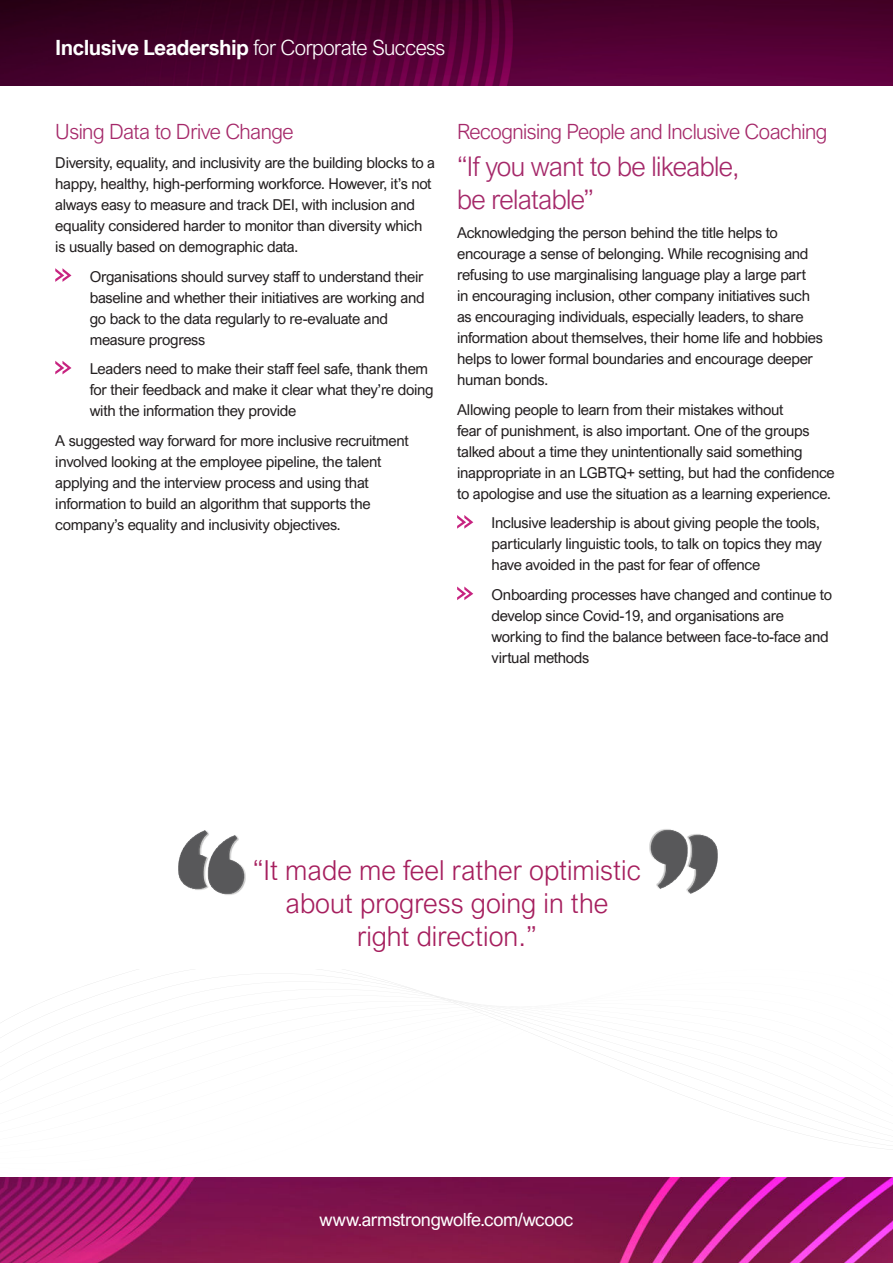
<style>
.page{position:relative;width:893px;height:1263px;background:#fff}
.page>*{position:absolute;margin:0;border:0;box-sizing:border-box;transform-origin:0 0}
.t1{font:300 27.6px/33.2px "Arial Nova";color:#a61f5e;text-align:center}
.t2{font:300 27px/33px "Arial Nova";letter-spacing:-.025em;color:#a52869}
.t3{font:300 21px "Arial Nova";letter-spacing:-.025em;color:#a52869}
.t4{font:700 21px "Arial Nova";letter-spacing:-.025em;color:#fff}
.t5{font:18.15px "Arial Nova";letter-spacing:-.02em;color:#fff}
.t6{font:15px/21px "Arial Nova";letter-spacing:-.02em;color:#231f20}
.s1{font-weight:300}
</style>
<div class="page">
<img style="left:0;top:1178px;width:893px;height:85px">
<svg style="left:55px;top:268px;width:16px;height:14px"></svg>
<svg style="left:55px;top:361px;width:16px;height:13px"></svg>
<svg style="left:457px;top:515px;width:16px;height:14px"></svg>
<svg style="left:457px;top:586px;width:16px;height:14px"></svg>
<img style="left:178px;top:830px;width:68px;height:65px">
<img style="left:650px;top:829px;width:68px;height:65px">
<img style="left:0;top:0;width:893px;height:85px">
<h3 class="t4" style="left:55px;top:39px;width:392px">Inclusive Leadership <span class="s1">for Corporate Success</span></h3>
<h3 class="t3" style="left:55px;top:123px;width:240px">Using Data to Drive Change</h3>
<p class="t6" style="left:55px;top:153px;width:381px">Diversity, equality, and inclusivity are the building blocks to a happy, healthy, high-performing workforce. However, it’s not always easy to measure and track DEI, with inclusion and equality considered harder to monitor than diversity which is usually based on demographic data.</p>
<p class="t6" style="left:90px;top:267px;width:336px">Organisations should survey staff to understand their baseline and whether their initiatives are working and go back to the data regularly to re-evaluate and measure progress</p>
<p class="t6" style="left:90px;top:359px;width:345px">Leaders need to make their staff feel safe, thank them for their feedback and make it clear what they’re doing with the information they provide</p>
<p class="t6" style="left:55px;top:431px;width:355px">A suggested way forward for more inclusive recruitment involved looking at the employee pipeline, the talent applying and the interview process and using that information to build an algorithm that supports the company’s equality and inclusivity objectives.</p>
<h3 class="t3" style="left:457px;top:123px;width:372px">Recognising People and Inclusive Coaching</h3>
<h2 class="t2" style="left:457px;top:152px;width:284px">“If you want to be likeable, be relatable”</h2>
<p class="t6" style="left:457px;top:223px;width:367px">Acknowledging the person behind the title helps to encourage a sense of belonging. While recognising and refusing to use marginalising language play a large part<br>in encouraging inclusion, other company initiatives such as encouraging individuals, especially leaders, to share information about themselves, their home life and hobbies helps to lower formal boundaries and encourage deeper human bonds.</p>
<p class="t6" style="left:457px;top:400px;width:379px">Allowing people to learn from their mistakes without<br>fear of punishment, is also important. One of the groups talked about a time they unintentionally said something inappropriate in an LGBTQ+ setting, but had the confidence to apologise and use the situation as a learning experience.</p>
<p class="t6" style="left:492px;top:513px;width:332px">Inclusive leadership is about giving people the tools, particularly linguistic tools, to talk on topics they may have avoided in the past for fear of offence</p>
<p class="t6" style="left:492px;top:585px;width:342px">Onboarding processes have changed and continue to develop since Covid-19, and organisations are working to find the balance between face-to-face and virtual methods</p>
<h1 class="t1" style="left:253px;top:856px;width:390px">“It made me feel rather optimistic about progress going in the<br>right direction.”</h1>
<p class="t5" style="left:320px;top:1211px;width:255px">www.armstrongwolfe.com/wcooc</p>
</div>
